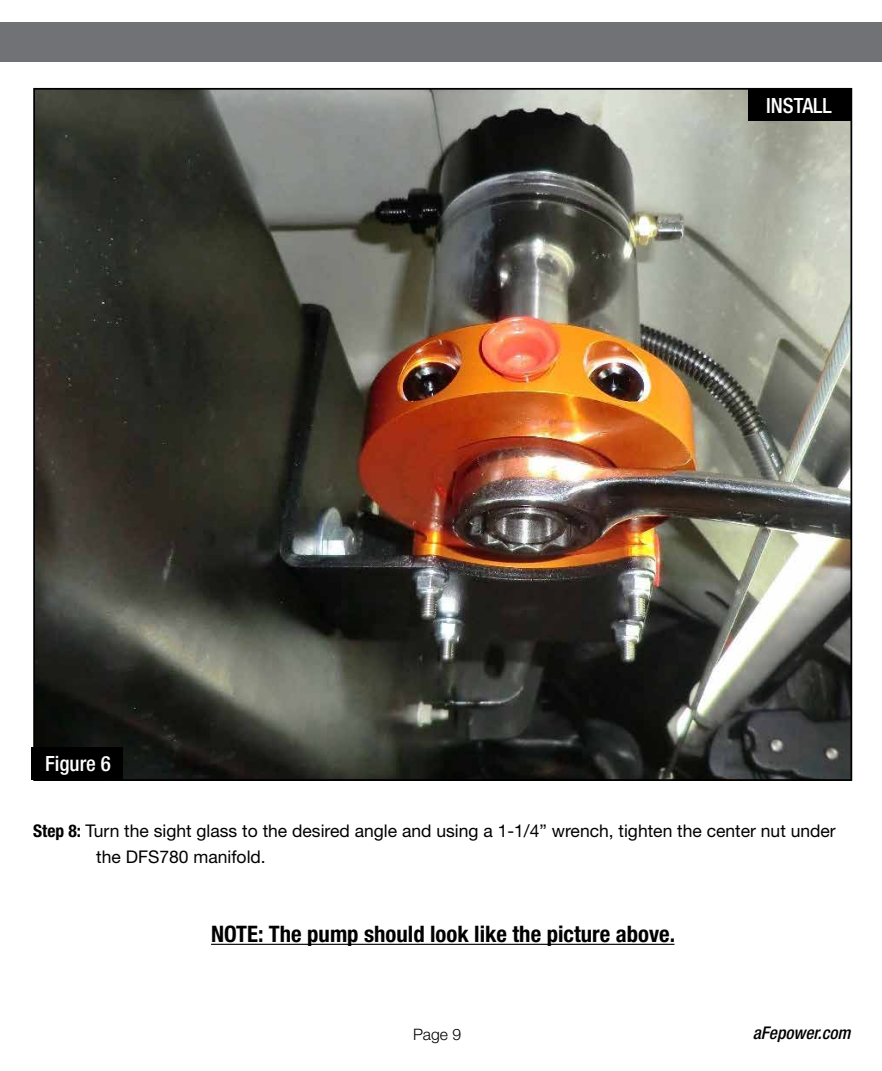
<style>
.page{position:relative;width:882px;height:1071px;background:#fff}
.page>*{position:absolute;margin:0;border:0;box-sizing:border-box;transform-origin:0 0}
.t1{font:700 condensed 22.75px "Helvetica Neue";color:#000}
.t2{font:500 condensed 21px "Helvetica Neue";color:#fff}
.t3{font:17.5px/26.2px "Helvetica Neue";color:#000}
.t4{font:italic 500 condensed 17.5px "Helvetica Neue";color:#000}
.t5{font:300 15.75px "Helvetica Neue";color:#000}
.s1{font-weight:700;font-stretch:condensed}
</style>
<div class="page">
<div style="left:0;top:23px;width:882px;height:39px;background:#717275"></div>
<hr style="left:211px;top:944px;width:463px;height:1px;background:#000">
<img style="left:36px;top:91px;width:813px;height:687px">
<div style="left:33px;top:747px;width:90px;height:33px;background:#000"></div>
<div style="left:748px;top:88px;width:102px;height:33px;background:#000"></div>
<p class="t2" style="left:45px;top:751px;width:67px">Figure 6</p>
<p class="t2" style="left:766px;top:93px;width:67px">INSTALL</p>
<p class="t3" style="left:96px;top:817px;width:741px;text-indent:-63px"><span class="s1">Step 8:</span> Turn the sight glass to the desired angle and using a 1-1/4” wrench, tighten the center nut under the DFS780 manifold.</p>
<h1 class="t1" style="left:211px;top:920px;width:466px">NOTE: The pump should look like the picture above.</h1>
<p class="t5" style="left:413px;top:1024px;width:50px">Page 9</p>
<p class="t4" style="left:753px;top:1023px;width:99px">aFepower.com</p>
</div>
